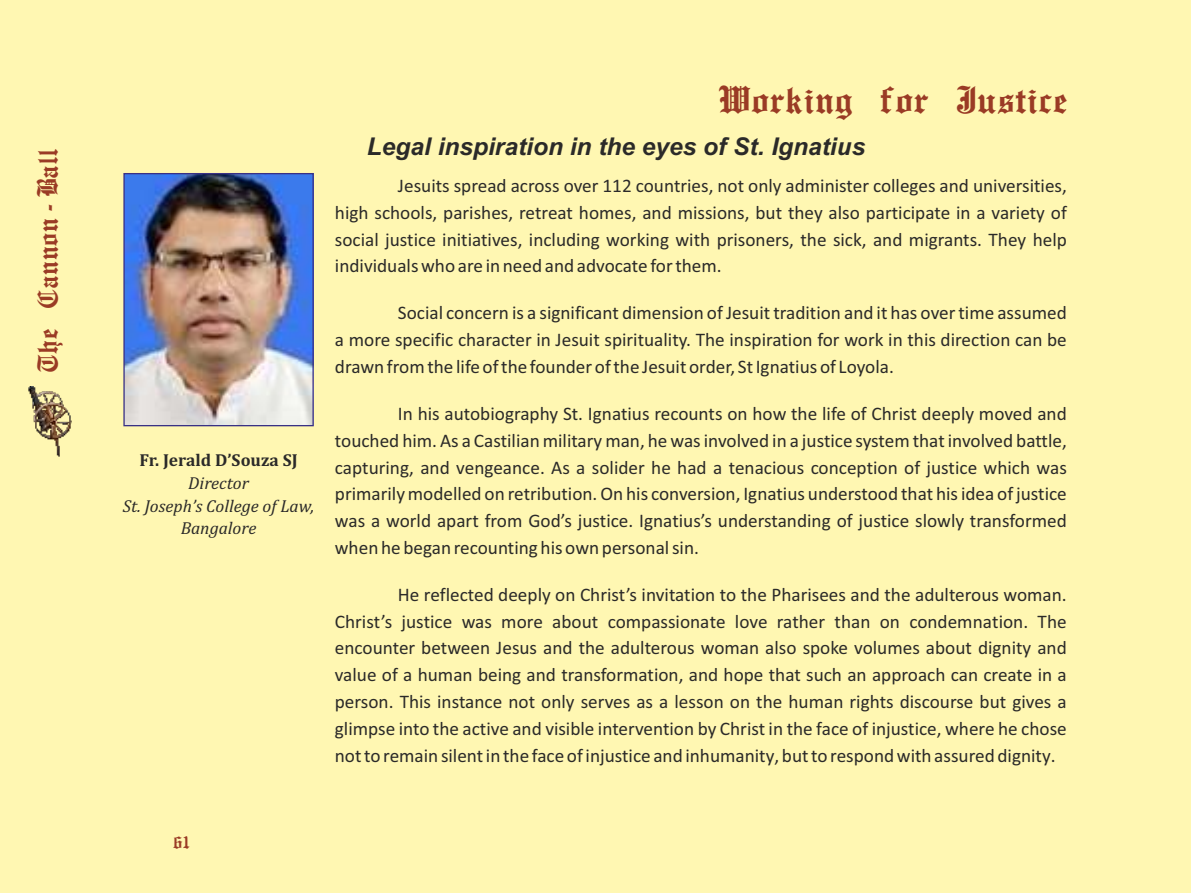
<style>
.page{position:relative;width:1191px;height:893px;background:#fff7b2}
.page>*{position:absolute;margin:0;border:0;box-sizing:border-box;transform-origin:0 0}
.t1{font:42px "English Towne";color:#9a3b25}
.t2{font:31.5px "English Towne";color:#9a3b25}
.t3{font:italic 700 24.5px "Arial";color:#2b2a29}
.t4{font:21px "English Towne";color:#9a3b25}
.t5{font:19.25px/26.8px "Calibri";color:#2b2a29;text-align:justify}
.t6{font:italic 17.5px/22.6px "Cambria";color:#2b2a29;text-align:center}
.t7{font:700 17.5px "Cambria";color:#2b2a29}
</style>
<div class="page">
<img style="left:125px;top:175px;width:187px;height:249px">
<div style="left:123px;top:173px;width:191px;height:253px;border:1px solid #393185"></div>
<img style="left:28px;top:386px;width:44px;height:71px">
<h2 class="t2" style="left:36px;top:372px;width:226px;rotate:-90deg">The Cannon - Ball</h2>
<p class="t7" style="left:139px;top:453px;width:160px">Fr. Jerald D’Souza SJ</p>
<p class="t6" style="left:123px;top:473px;width:193px">Director<br>St. Joseph’s College of Law,<br>Bangalore</p>
<h1 class="t1" style="left:719px;top:85px;width:351px">Working for Justice</h1>
<p class="t3" style="left:367px;top:137px;width:500px">Legal inspiration in the eyes of St. Ignatius</p>
<p class="t5" style="left:335px;top:174px;width:733px;text-indent:63px">Jesuits spread across over 112 countries, not only administer colleges and universities, high schools, parishes, retreat homes, and missions, but they also participate in a variety of social justice initiatives, including working with prisoners, the sick, and migrants. They help individuals who are in need and advocate for them.</p>
<p class="t5" style="left:335px;top:301px;width:733px;text-indent:63px">Social concern is a significant dimension of Jesuit tradition and it has over time assumed a more specific character in Jesuit spirituality. The inspiration for work in this direction can be drawn from the life of the founder of the Jesuit order, St Ignatius of Loyola.</p>
<p class="t5" style="left:335px;top:402px;width:733px;text-indent:63px">In his autobiography St. Ignatius recounts on how the life of Christ deeply moved and touched him. As a Castilian military man, he was involved in a justice system that involved battle, capturing, and vengeance. As a solider he had a tenacious conception of justice which was primarily modelled on retribution. On his conversion, Ignatius understood that his idea of justice was a world apart from God’s justice. Ignatius’s understanding of justice slowly transformed when he began recounting his own personal sin.</p>
<p class="t5" style="left:335px;top:583px;width:733px;text-indent:63px">He reflected deeply on Christ’s invitation to the Pharisees and the adulterous woman.<br>Christ’s justice was more about compassionate love rather than on condemnation. The encounter between Jesus and the adulterous woman also spoke volumes about dignity and value of a human being and transformation, and hope that such an approach can create in a person. This instance not only serves as a lesson on the human rights discourse but gives a glimpse into the active and visible intervention by Christ in the face of injustice, where he chose not to remain silent in the face of injustice and inhumanity, but to respond with assured dignity.</p>
<p class="t4" style="left:173px;top:834px;width:18px">61</p>
</div>
